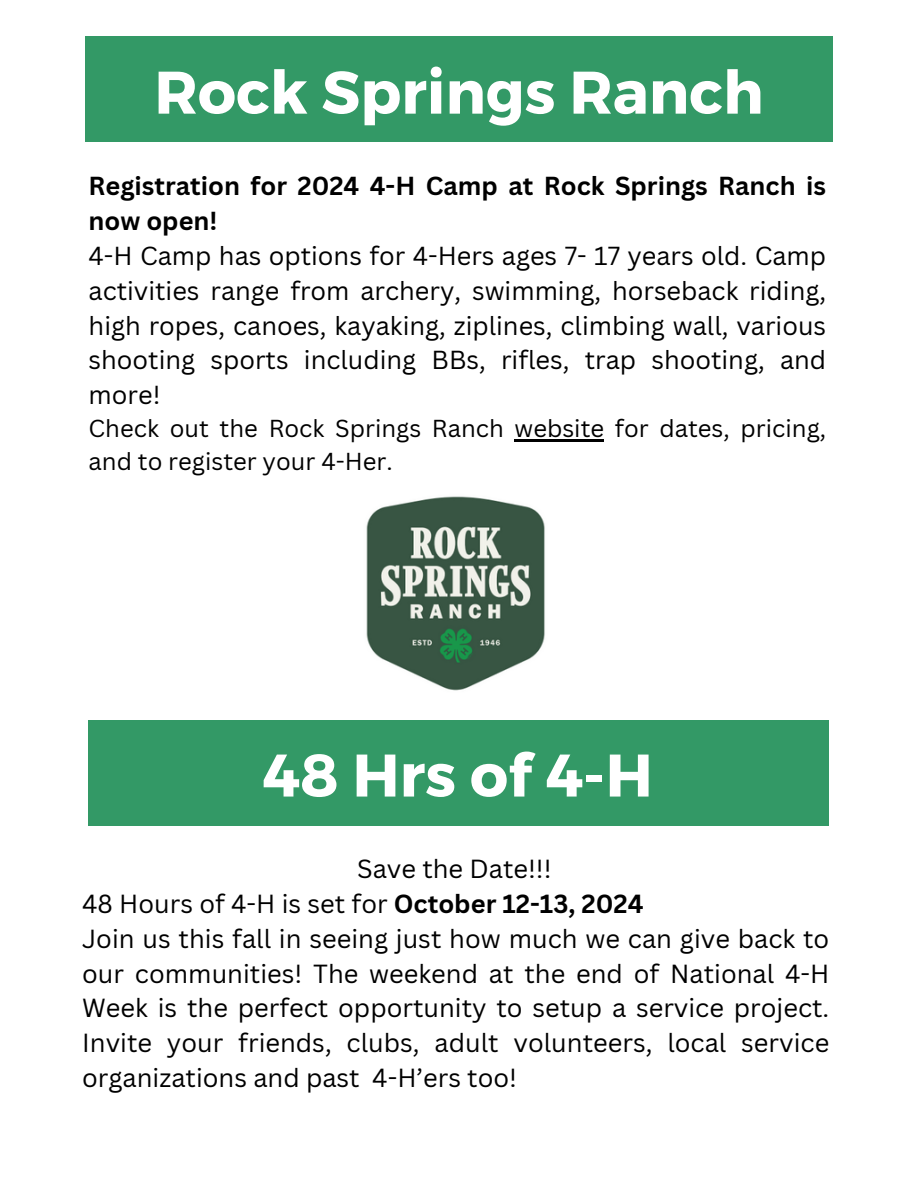
<style>
.page{position:relative;width:918px;height:1188px;background:#fff}
.page>*{position:absolute;margin:0;border:0;box-sizing:border-box;transform-origin:0 0}
.t1{font:700 60px "Montserrat";color:#fff}
.t2{font:25.5px/34.8px "Canva Sans";color:#000}
.t3{font:25.35px/34.8px "Canva Sans";color:#000;text-align:justify}
.t4{font:700 25.35px/34.8px "Canva Sans";color:#000}
.t5{font:23.85px/32.7px "Canva Sans";color:#000}
.s1{font-weight:700}
</style>
<div class="page">
<div style="left:85px;top:36px;width:747px;height:106px;background:#396"></div>
<img style="left:366px;top:496px;width:179px;height:195px">
<hr style="left:515px;top:439px;width:89px;height:2px;background:#000">
<div style="left:89px;top:720px;width:740px;height:105px;background:#396"></div>
<h1 class="t1" style="left:154px;top:53px;width:611px">Rock Springs Ranch</h1>
<p class="t4" style="left:89px;top:168px;width:739px">Registration for 2024 4-H Camp at Rock Springs Ranch is now open!</p>
<p class="t3" style="left:89px;top:238px;width:739px">4-H Camp has options for 4-Hers ages 7- 17 years old. Camp activities range from archery, swimming, horseback riding, high ropes, canoes, kayaking, ziplines, climbing wall, various shooting sports including BBs, rifles, trap shooting, and more!</p>
<p class="t5" style="left:89px;top:411px;width:739px">Check out the Rock Springs Ranch website for dates, pricing, and to register your 4-Her.</p>
<h1 class="t1" style="left:262px;top:736px;width:392px">48 Hrs of 4-H</h1>
<p class="t2" style="left:82px;top:851px;width:749px;text-indent:275px">Save the Date!!!<br>48 Hours of 4-H is set for <span class="s1">October 12-13, 2024<br></span>Join us this fall in seeing just how much we can give back to our communities! The weekend at the end of National 4-H Week is the perfect opportunity to setup a service project.<br>Invite your friends, clubs, adult volunteers, local service organizations and past 4-H’ers too!</p>
</div>
